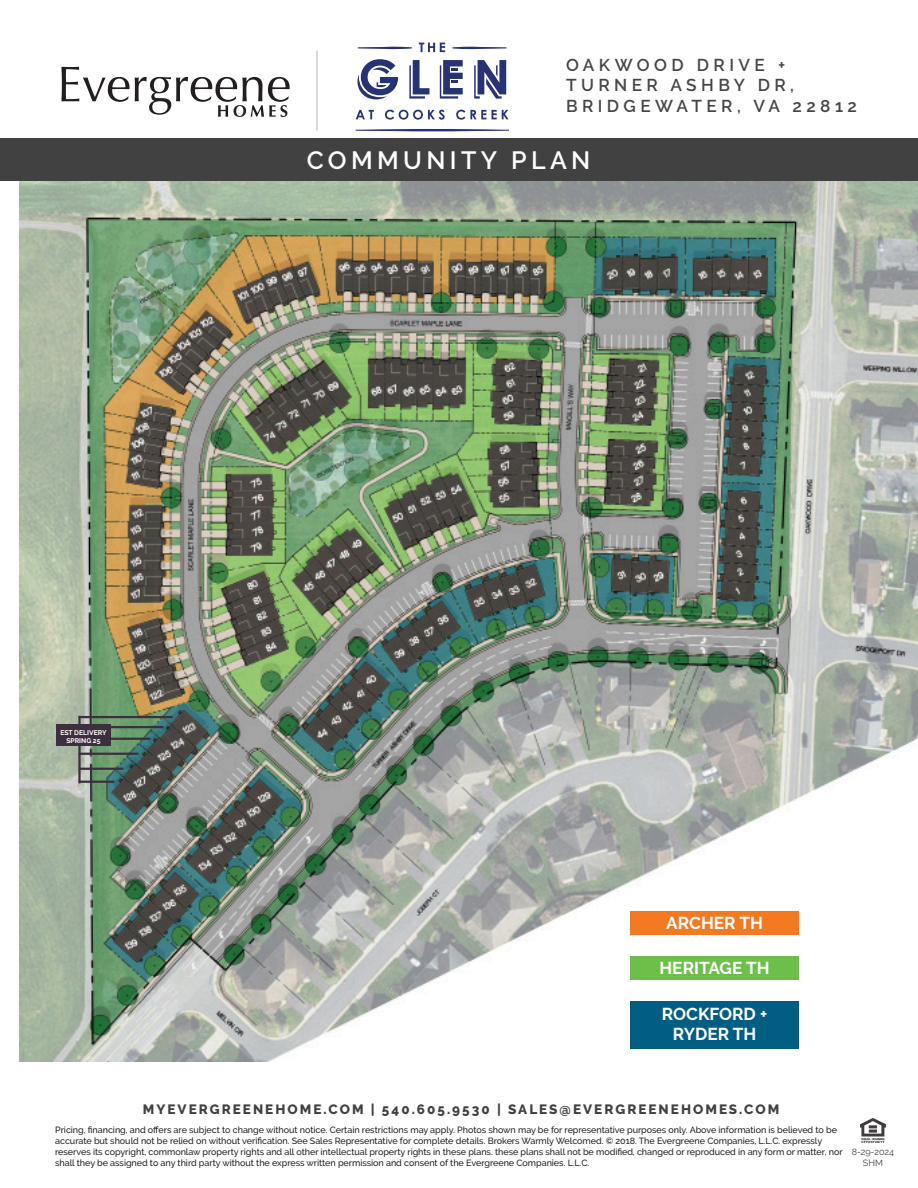
<style>
.page{position:relative;width:918px;height:1188px;background:#fff}
.page>*{position:absolute;margin:0;border:0;box-sizing:border-box;transform-origin:0 0}
.t1{font:600 24.9px "Raleway";letter-spacing:.175em;color:#fff}
.t2{font:700 17.25px/20.7px "Raleway";color:#fff;text-align:center}
.t3{font:600 17.1px/20.5px "Raleway";letter-spacing:.26em;color:#454647}
.t4{font:800 13.5px "Raleway";letter-spacing:.15em;color:#414141}
.t5{font:500 9px/10.8px "Raleway";letter-spacing:-.005em;color:#231f20}
.t6{font:9px/10.8px "Raleway";color:#414141;text-align:center}
.t7{font:700 6.75px/7.5px "Raleway";color:#fff;text-align:center}
</style>
<div class="page">
<img style="left:19px;top:181px;width:899px;height:881px">
<div style="left:0;top:138px;width:918px;height:43px;background:#414141"></div>
<div style="left:630px;top:911px;width:168px;height:24px;background:#f47921"></div>
<div style="left:630px;top:956px;width:168px;height:24px;background:#6cc04a"></div>
<div style="left:630px;top:1001px;width:168px;height:47px;background:#005e84"></div>
<hr style="left:316px;top:51px;width:2px;height:80px;background:#bebfc2">
<svg style="left:61px;top:67px;width:68px;height:35px"></svg>
<svg style="left:135px;top:77px;width:155px;height:40px"></svg>
<svg style="left:357px;top:59px;width:41px;height:40px"></svg>
<svg style="left:409px;top:60px;width:20px;height:39px"></svg>
<svg style="left:440px;top:60px;width:23px;height:39px"></svg>
<svg style="left:474px;top:60px;width:32px;height:39px"></svg>
<svg style="left:419px;top:43px;width:26px;height:9px"></svg>
<svg style="left:358px;top:46px;width:54px;height:3px"></svg>
<svg style="left:453px;top:46px;width:53px;height:3px"></svg>
<svg style="left:356px;top:110px;width:18px;height:9px"></svg>
<svg style="left:385px;top:110px;width:60px;height:10px"></svg>
<svg style="left:456px;top:110px;width:53px;height:10px"></svg>
<svg style="left:356px;top:129px;width:153px;height:2px"></svg>
<img style="left:860px;top:1119px;width:26px;height:24px">
<hr style="left:79px;top:781px;width:35px;height:2px;background:#3e2f3e">
<hr style="left:79px;top:716px;width:94px;height:2px;background:#3e2f3e">
<hr style="left:80px;top:726px;width:83px;height:2px;background:#3e2f3e">
<hr style="left:79px;top:738px;width:71px;height:2px;background:#3e2f3e">
<hr style="left:79px;top:753px;width:59px;height:2px;background:#3e2f3e">
<hr style="left:79px;top:768px;width:44px;height:2px;background:#3e2f3e">
<hr style="left:78px;top:716px;width:3px;height:67px;background:#3e2f3e">
<div style="left:56px;top:725px;width:55px;height:21px;background:#3e2f3e"></div>
<h3 class="t3" style="left:566px;top:55px;width:293px">OAKWOOD DRIVE +<br>TURNER ASHBY DR,<br>BRIDGEWATER, VA 22812</h3>
<h1 class="t1" style="left:307px;top:146px;width:285px">COMMUNITY PLAN</h1>
<p class="t7" style="left:61px;top:729px;width:47px">EST DELIVERY<br>SPRING 25</p>
<h2 class="t2" style="left:666px;top:912px;width:98px">ARCHER TH</h2>
<h2 class="t2" style="left:659px;top:957px;width:112px">HERITAGE TH</h2>
<h2 class="t2" style="left:662px;top:1003px;width:107px">ROCKFORD +<br>RYDER TH</h2>
<h3 class="t4" style="left:143px;top:1102px;width:638px">MYEVERGREENEHOME.COM | 540.605.9530 | SALES@EVERGREENEHOMES.COM</h3>
<p class="t5" style="left:55px;top:1125px;width:789px">Pricing, financing, and offers are subject to change without notice. Certain restrictions may apply. Photos shown may be for representative purposes only. Above information is believed to be accurate but should not be relied on without verification. See Sales Representative for complete details. Brokers Warmly Welcomed. © 2018. The Evergreene Companies, L.L.C. expressly reserves its copyright, commonlaw property rights and all other intellectual property rights in these plans. these plans shall not be modified, changed or reproduced in any form or matter, nor shall they be assigned to any third party without the express written permission and consent of the Evergreene Companies. L.L.C.</p>
<p class="t6" style="left:852px;top:1146px;width:44px">8-29-2024<br>SHM</p>
</div>
